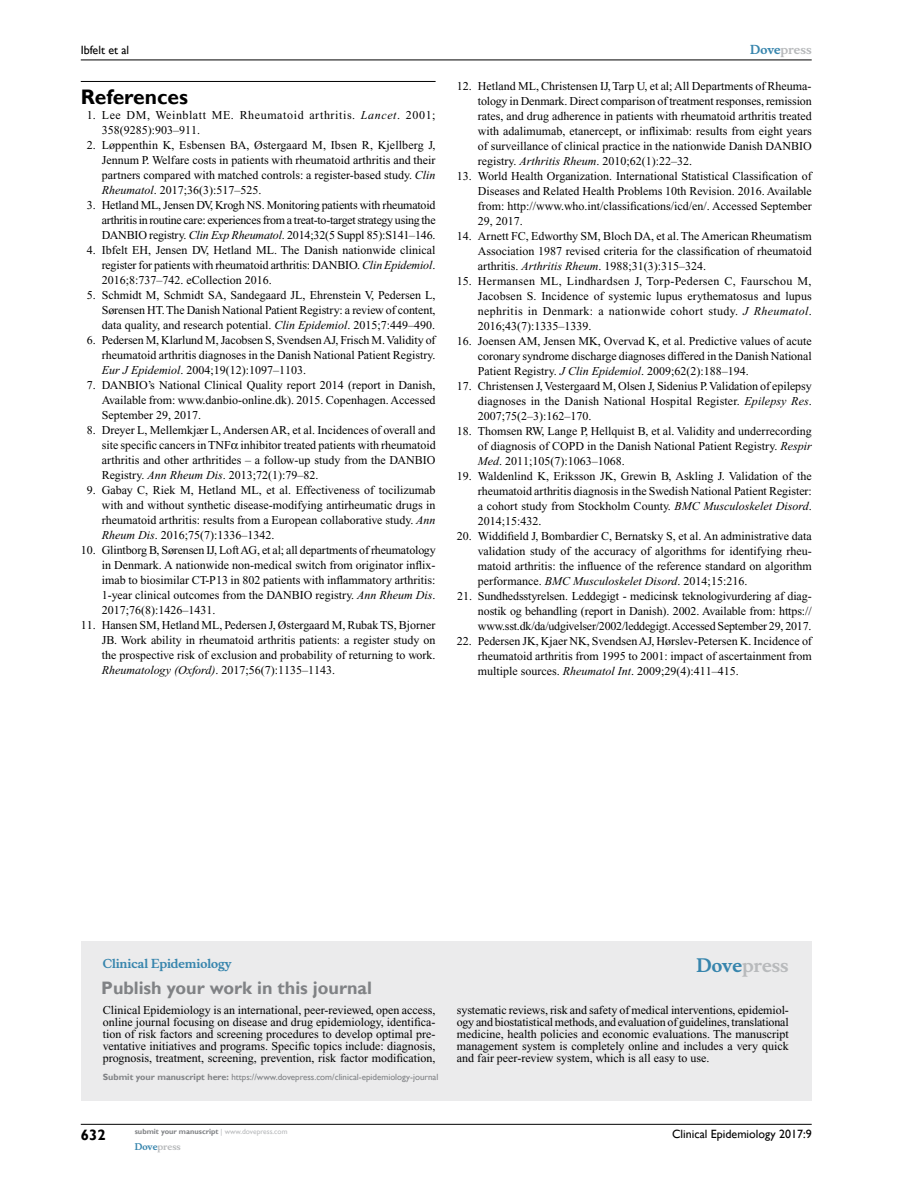
<style>
.page{position:relative;width:918px;height:1188px;background:#fff}
.page>*{position:absolute;margin:0;border:0;box-sizing:border-box;transform-origin:0 0}
.t1{font:700 21px "Gill Sans";color:#000}
.t2{font:700 18px "Gill Sans";color:#808285}
.t3{font:700 18px "Musee";color:#b8babc}
.t4{font:700 15px "Gill Sans";color:#000}
.t5{font:12px/15px "Times New Roman";color:#000;text-align:justify}
.t6{font:12px/15px "Times New Roman";letter-spacing:.05em;color:#000}
.t7{font:12px "Gill Sans";color:#000}
.t8{font:700 12px "Musee";color:#3785ad}
.t9{font:700 12px "Musee";color:#b8babc}
.t10{font:9px "Gill Sans";color:#808285}
.t11{font:700 9px "Musee";color:#b8babc}
.t12{font:700 7.5px "Gill Sans";color:#808285}
.s1{font-style:italic}
.s2{color:#3785ad}
.s3{font-weight:700}
.s4{font-weight:400;color:#b8babc}
</style>
<div class="page">
<div style="left:81px;top:941px;width:731px;height:159px;background:#ebebec"></div>
<hr style="left:81px;top:1124px;width:731px;height:1px;background:#000">
<hr style="left:81px;top:60px;width:731px;height:1px;background:#000">
<hr style="left:81px;top:81px;width:355px;height:1px;background:#000">
<p class="t7" style="left:81px;top:43px;width:50px">Ibfelt et al</p>
<h1 class="t1" style="left:81px;top:85px;width:109px">References</h1>
<p class="t6" style="left:102px;top:108px;width:335px;text-indent:-15px">1. Lee DM, Weinblatt ME. Rheumatoid arthritis. <span class="s1">Lancet</span>. 2001;<br>358(9285):903–911.</p>
<p class="t5" style="left:102px;top:138px;width:335px;text-indent:-15px">2. Løppenthin K, Esbensen BA, Østergaard M, Ibsen R, Kjellberg J, Jennum P. Welfare costs in patients with rheumatoid arthritis and their partners compared with matched controls: a register-based study. <span class="s1">Clin Rheumatol</span>. 2017;36(3):517–525.</p>
<p class="t5" style="left:102px;top:198px;width:335px;text-indent:-15px">3. Hetland ML, Jensen DV, Krogh NS. Monitoring patients with rheumatoid arthritis in routine care: experiences from a treat-to-target strategy using the DANBIO registry. <span class="s1">Clin Exp Rheumatol</span>. 2014;32(5 Suppl 85):S141–146.</p>
<p class="t5" style="left:102px;top:243px;width:335px;text-indent:-15px">4. Ibfelt EH, Jensen DV, Hetland ML. The Danish nationwide clinical register for patients with rheumatoid arthritis: DANBIO. <span class="s1">Clin Epidemiol</span>.<br>2016;8:737–742. eCollection 2016.</p>
<p class="t5" style="left:102px;top:288px;width:335px;text-indent:-15px">5. Schmidt M, Schmidt SA, Sandegaard JL, Ehrenstein V, Pedersen L, Sørensen HT. The Danish National Patient Registry: a review of content, data quality, and research potential. <span class="s1">Clin Epidemiol</span>. 2015;7:449–490.</p>
<p class="t5" style="left:102px;top:333px;width:335px;text-indent:-15px">6. Pedersen M, Klarlund M, Jacobsen S, Svendsen AJ, Frisch M. Validity of rheumatoid arthritis diagnoses in the Danish National Patient Registry.<br><span class="s1">Eur J Epidemiol</span>. 2004;19(12):1097–1103.</p>
<p class="t5" style="left:102px;top:378px;width:335px;text-indent:-15px">7. DANBIO’s National Clinical Quality report 2014 (report in Danish, Available from: www.danbio-online.dk). 2015. Copenhagen. Accessed September 29, 2017.</p>
<p class="t5" style="left:102px;top:423px;width:335px;text-indent:-15px">8. Dreyer L, Mellemkjær L, Andersen AR, et al. Incidences of overall and site specific cancers in TNF inhibitor treated patients with rheumatoid arthritis and other arthritides – a follow-up study from the DANBIO Registry. <span class="s1">Ann Rheum Dis</span>. 2013;72(1):79–82.</p>
<p class="t5" style="left:102px;top:483px;width:335px;text-indent:-15px">9. Gabay C, Riek M, Hetland ML, et al. Effectiveness of tocilizumab with and without synthetic disease-modifying antirheumatic drugs in rheumatoid arthritis: results from a European collaborative study. <span class="s1">Ann Rheum Dis</span>. 2016;75(7):1336–1342.</p>
<p class="t5" style="left:102px;top:543px;width:336px;text-indent:-21px">10. Glintborg B, Sørensen IJ, Loft AG, et al; all departments of rheumatology in Denmark. A nationwide non-medical switch from originator inflix&shy;imab to biosimilar CT-P13 in 802 patients with inflammatory arthritis:<br>1-year clinical outcomes from the DANBIO registry. <span class="s1">Ann Rheum Dis</span>.<br>2017;76(8):1426–1431.</p>
<p class="t5" style="left:102px;top:618px;width:335px;text-indent:-21px">11. Hansen SM, Hetland ML, Pedersen J, Østergaard M, Rubak TS, Bjorner JB. Work ability in rheumatoid arthritis patients: a register study on the prospective risk of exclusion and probability of returning to work.<br><span class="s1">Rheumatology (Oxford)</span>. 2017;56(7):1135–1143.</p>
<p class="t9" style="left:750px;top:43px;width:63px"><span class="s2">Dove</span>press</p>
<p class="t5" style="left:478px;top:79px;width:335px;text-indent:-21px">12. Hetland ML, Christensen IJ, Tarp U, et al; All Departments of Rheuma&shy;tology in Denmark. Direct comparison of treatment responses, remission rates, and drug adherence in patients with rheumatoid arthritis treated with adalimumab, etanercept, or infliximab: results from eight years of surveillance of clinical practice in the nationwide Danish DANBIO registry. <span class="s1">Arthritis Rheum</span>. 2010;62(1):22–32.</p>
<p class="t5" style="left:478px;top:169px;width:335px;text-indent:-21px">13. World Health Organization. International Statistical Classification of Diseases and Related Health Problems 10th Revision. 2016. Available from: http://www.who.int/classifications/icd/en/. Accessed September 29, 2017.</p>
<p class="t5" style="left:478px;top:229px;width:335px;text-indent:-21px">14. Arnett FC, Edworthy SM, Bloch DA, et al. The American Rheumatism Association 1987 revised criteria for the classification of rheumatoid arthritis. <span class="s1">Arthritis Rheum</span>. 1988;31(3):315–324.</p>
<p class="t5" style="left:478px;top:274px;width:336px;text-indent:-21px">15. Hermansen ML, Lindhardsen J, Torp-Pedersen C, Faurschou M, Jacobsen S. Incidence of systemic lupus erythematosus and lupus nephritis in Denmark: a nationwide cohort study. <span class="s1">J Rheumatol</span>.<br>2016;43(7):1335–1339.</p>
<p class="t5" style="left:478px;top:334px;width:335px;text-indent:-21px">16. Joensen AM, Jensen MK, Overvad K, et al. Predictive values of acute coronary syndrome discharge diagnoses differed in the Danish National Patient Registry. <span class="s1">J Clin Epidemiol</span>. 2009;62(2):188–194.</p>
<p class="t5" style="left:478px;top:379px;width:336px;text-indent:-21px">17. Christensen J, Vestergaard M, Olsen J, Sidenius P. Validation of epilepsy diagnoses in the Danish National Hospital Register. <span class="s1">Epilepsy Res</span>.<br>2007;75(2–3):162–170.</p>
<p class="t5" style="left:478px;top:424px;width:335px;text-indent:-21px">18. Thomsen RW, Lange P, Hellquist B, et al. Validity and underrecording of diagnosis of COPD in the Danish National Patient Registry. <span class="s1">Respir Med</span>. 2011;105(7):1063–1068.</p>
<p class="t5" style="left:478px;top:469px;width:335px;text-indent:-21px">19. Waldenlind K, Eriksson JK, Grewin B, Askling J. Validation of the rheumatoid arthritis diagnosis in the Swedish National Patient Register: a cohort study from Stockholm County. <span class="s1">BMC Musculoskelet Disord</span>.<br>2014;15:432.</p>
<p class="t5" style="left:478px;top:529px;width:335px;text-indent:-21px">20. Widdifield J, Bombardier C, Bernatsky S, et al. An administrative data validation study of the accuracy of algorithms for identifying rheu&shy;matoid arthritis: the influence of the reference standard on algorithm performance. <span class="s1">BMC Musculoskelet Disord</span>. 2014;15:216.</p>
<p class="t5" style="left:478px;top:589px;width:335px;text-indent:-21px">21. Sundhedsstyrelsen. Leddegigt - medicinsk teknologivurdering af diag&shy;nostik og behandling (report in Danish). 2002. Available from: https:// www.sst.dk/da/udgivelser/2002/leddegigt. Accessed September 29, 2017.</p>
<p class="t5" style="left:478px;top:634px;width:336px;text-indent:-21px">22. Pedersen JK, Kjaer NK, Svendsen AJ, Hørslev-Petersen K. Incidence of rheumatoid arthritis from 1995 to 2001: impact of ascertainment from multiple sources. <span class="s1">Rheumatol Int</span>. 2009;29(4):411–415.</p>
<p class="t8" style="left:103px;top:956px;width:130px">Clinical Epidemiology</p>
<h2 class="t2" style="left:101px;top:977px;width:272px">Publish your work in this journal</h2>
<h2 class="t3" style="left:697px;top:955px;width:94px"><span class="s2">Dove</span>press</h2>
<p class="t5" style="left:103px;top:1004px;width:334px;line-height:12px">Clinical Epidemiology is an international, peer-reviewed, open access, online journal focusing on disease and drug epidemiology, identifica&shy;tion of risk factors and screening procedures to develop optimal pre&shy;ventative initiatives and programs. Specific topics include: diagnosis, prognosis, treatment, screening, prevention, risk factor modification,</p>
<p class="t5" style="left:457px;top:1004px;width:334px;line-height:12px">systematic reviews, risk and safety of medical interventions, epidemiol&shy;ogy and biostatistical methods, and evaluation of guidelines, translational medicine, health policies and economic evaluations. The manuscript management system is completely online and includes a very quick and fair peer-review system, which is all easy to use.</p>
<p class="t10" style="left:103px;top:1072px;width:337px"><span class="s3">Submit your manuscript here:</span> https://www.dovepress.com/clinical-epidemiology-journal</p>
<p class="t4" style="left:81px;top:1126px;width:26px">632</p>
<p class="t12" style="left:135px;top:1127px;width:154px">submit your manuscript <span class="s4">| www.dovepress.com</span></p>
<p class="t11" style="left:135px;top:1141px;width:48px"><span class="s2">Dove</span>press</p>
<p class="t7" style="left:672px;top:1127px;width:141px">Clinical Epidemiology 2017:9</p>
</div>
